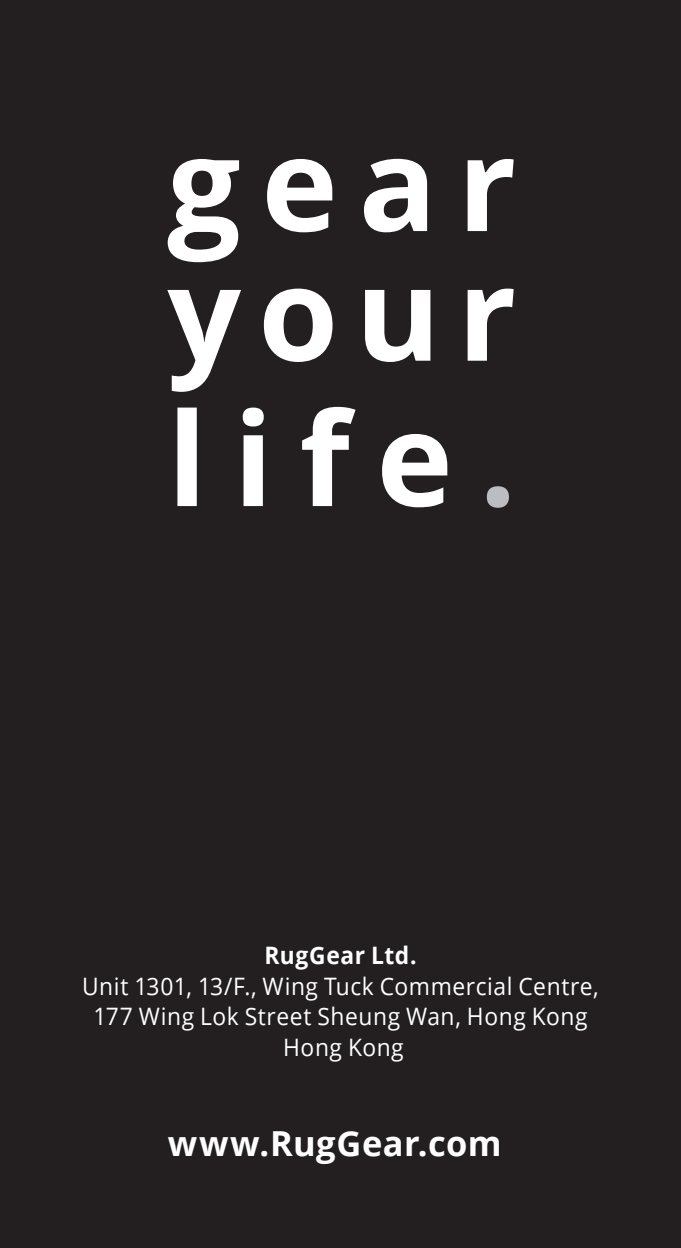
<style>
.page{position:relative;width:681px;height:1248px;background:#fff}
.page>*{position:absolute;margin:0;border:0;box-sizing:border-box;transform-origin:0 0}
.t1{font:700 34.4px "Open Sans";letter-spacing:.015em;color:#fff}
.t2{font:24px/30.4px "Open Sans";letter-spacing:.025em;color:#fff;text-align:center;scale:.95 1}
.t3{font:700 24px "Open Sans";letter-spacing:.025em;color:#fff;scale:.95 1}
</style>
<div class="page">
<div style="left:0;top:0;width:680px;height:1247px;background:#231f20"></div>
<svg style="left:486px;top:486px;width:22px;height:21px"></svg>
<svg style="left:177px;top:407px;width:270px;height:100px"></svg>
<svg style="left:167px;top:288px;width:346px;height:104px"></svg>
<svg style="left:168px;top:159px;width:345px;height:103px"></svg>
<p class="t3" style="left:264px;top:938px;width:162px">RugGear Ltd.</p>
<p class="t2" style="left:82px;top:970px;width:545px">Unit 1301, 13/F., Wing Tuck Commercial Centre,<br>177 Wing Lok Street Sheung Wan, Hong Kong<br>Hong Kong</p>
<h1 class="t1" style="left:168px;top:1119px;width:335px">www.RugGear.com</h1>
</div>
